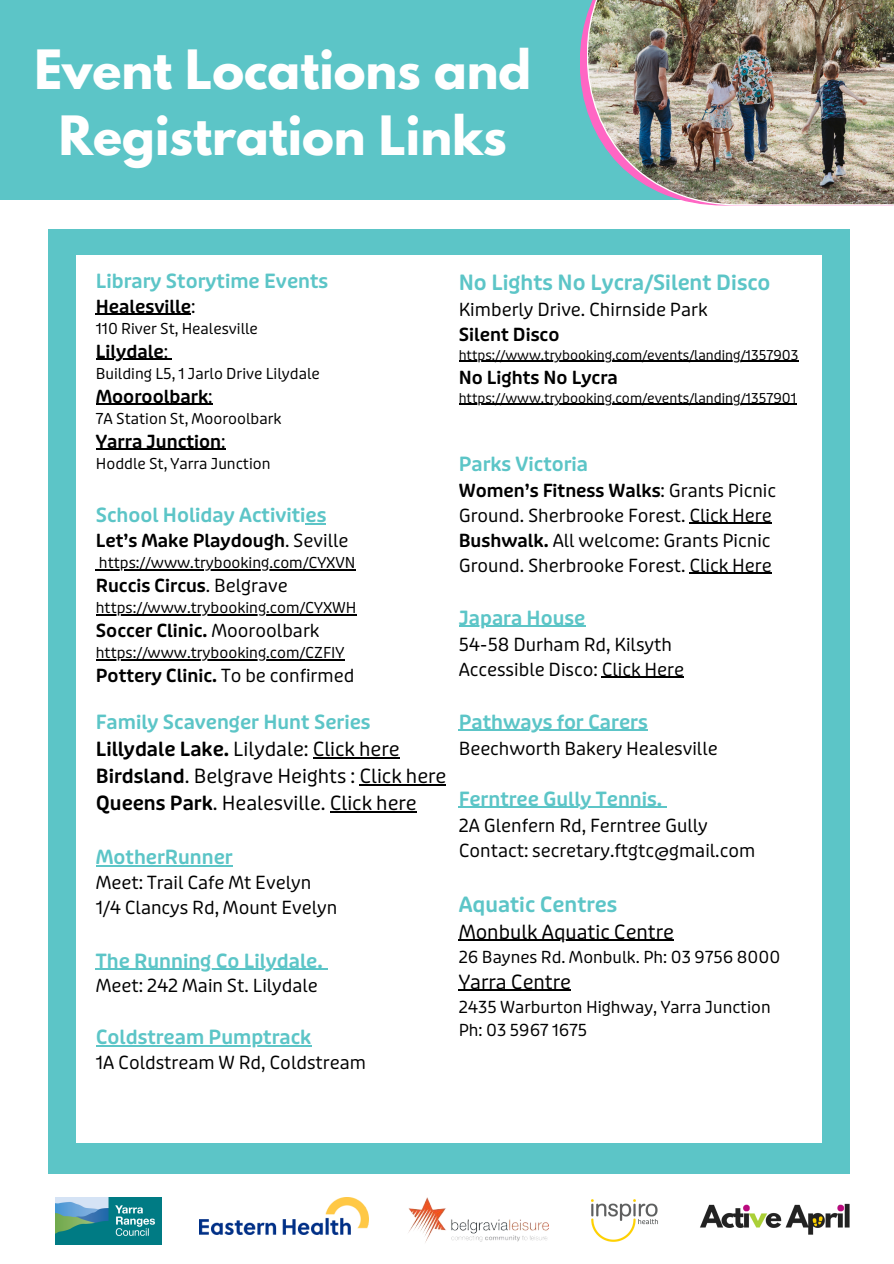
<style>
.page{position:relative;width:894px;height:1264px;background:#fff}
.page>*{position:absolute;margin:0;border:0;box-sizing:border-box;transform-origin:0 0}
.t1{font:700 48px/66.3px "League Spartan";color:#fff;text-align:center}
.t2{font:600 21px "Puffin Display Soft";color:#5cc5c7}
.t3{font:600 19.5px "Puffin Display Soft";color:#5cc5c7}
.t4{font:19.5px/27px "Puffin Display Soft";color:#000}
.t5{font:18px/25px "Puffin Display Soft";color:#000}
.t6{font:600 18px "Puffin Display Soft";color:#000}
.t7{font:16.5px/23px "Puffin Display Soft";color:#000}
.t8{font:15px "Puffin Display Soft";color:#000}
.t9{font:13.5px "Puffin Display Soft";color:#000}
.s1{font-weight:400}
.s2{font-weight:600;color:#5cc5c7}
.s3{font-weight:600}
</style>
<div class="page">
<div style="left:48px;top:229px;width:801px;height:944px;background:#5cc5c7"></div>
<img style="left:55px;top:1197px;width:106px;height:47px">
<img style="left:408px;top:1197px;width:140px;height:46px">
<img style="left:566px;top:1173px;width:116px;height:69px">
<img style="left:200px;top:1197px;width:169px;height:37px">
<div style="left:76px;top:255px;width:745px;height:887px;background:#fff"></div>
<hr style="left:96px;top:314px;width:95px;height:1px;background:#000">
<hr style="left:96px;top:359px;width:68px;height:1px;background:#000">
<hr style="left:96px;top:404px;width:112px;height:1px;background:#000">
<hr style="left:96px;top:449px;width:125px;height:1px;background:#000">
<svg style="left:305px;top:523px;width:21px;height:1px"></svg>
<hr style="left:99px;top:569px;width:256px;height:1px;background:#000">
<hr style="left:96px;top:614px;width:260px;height:1px;background:#000">
<hr style="left:96px;top:659px;width:248px;height:1px;background:#000">
<hr style="left:313px;top:757px;width:86px;height:1px;background:#000">
<hr style="left:359px;top:784px;width:87px;height:1px;background:#000">
<hr style="left:330px;top:811px;width:86px;height:1px;background:#000">
<hr style="left:96px;top:865px;width:137px;height:1px;background:#5cc5c7">
<hr style="left:96px;top:968px;width:227px;height:1px;background:#5cc5c7">
<hr style="left:96px;top:1045px;width:215px;height:1px;background:#5cc5c7">
<hr style="left:458px;top:360px;width:340px;height:1px;background:#000">
<hr style="left:458px;top:403px;width:338px;height:1px;background:#000">
<hr style="left:689px;top:522px;width:82px;height:1px;background:#000">
<hr style="left:689px;top:572px;width:82px;height:1px;background:#000">
<hr style="left:458px;top:625px;width:127px;height:1px;background:#5cc5c7">
<hr style="left:601px;top:676px;width:83px;height:1px;background:#000">
<hr style="left:458px;top:729px;width:189px;height:1px;background:#5cc5c7">
<hr style="left:458px;top:806px;width:204px;height:1px;background:#5cc5c7">
<hr style="left:458px;top:939px;width:216px;height:1px;background:#000">
<hr style="left:458px;top:989px;width:113px;height:1px;background:#000">
<img style="left:700px;top:1203px;width:150px;height:32px">
<div style="left:0;top:0;width:893px;height:199px;background:#5cc5c7"></div>
<svg style="left:579px;top:19px;width:7px;height:181px"></svg>
<img style="left:586px;top:0;width:307px;height:205px">
<p class="t1" style="left:34px;top:42px;width:498px">Event Locations and<br>Registration Links</p>
<p class="t3" style="left:96px;top:269px;width:234px">Library Storytime Events</p>
<p class="t6" style="left:96px;top:295px;width:101px">Healesville<span class="s1">:</span></p>
<p class="t8" style="left:96px;top:319px;width:164px">110 River St, Healesville</p>
<h1 class="t6" style="left:96px;top:340px;width:74px">Lilydale<span class="s1">:</span></h1>
<h1 class="t8" style="left:96px;top:364px;width:225px">Building L5, 1 Jarlo Drive Lilydale</h1>
<h1 class="t6" style="left:96px;top:385px;width:118px">Mooroolbark<span class="s1">:</span></h1>
<h1 class="t8" style="left:96px;top:409px;width:187px">7A Station St, Mooroolbark</h1>
<h1 class="t6" style="left:96px;top:430px;width:131px">Yarra Junction<span class="s1">:</span></h1>
<h1 class="t8" style="left:96px;top:454px;width:176px">Hoddle St, Yarra Junction</h1>
<h1 class="t3" style="left:96px;top:503px;width:232px">School Holiday Activities</h1>
<h1 class="t6" style="left:96px;top:529px;width:254px">Let’s Make Playdough<span class="s1">. Seville</span></h1>
<h3 class="t8" style="left:99px;top:553px;width:258px">https://www.trybooking.com/CYXVN</h3>
<h3 class="t6" style="left:96px;top:574px;width:193px">Ruccis Circus<span class="s1">. Belgrave</span></h3>
<h2 class="t8" style="left:96px;top:598px;width:262px">https://www.trybooking.com/CYXWH</h2>
<h2 class="t6" style="left:96px;top:619px;width:225px">Soccer Clinic. <span class="s1">Mooroolbark</span></h2>
<h2 class="t8" style="left:96px;top:643px;width:250px">https://www.trybooking.com/CZFIY</h2>
<h2 class="t6" style="left:96px;top:664px;width:260px">Pottery Clinic. <span class="s1">To be confirmed</span></h2>
<h2 class="t4" style="left:96px;top:709px;width:352px"><span class="s2">Family Scavenger Hunt Series </span><span class="s3">Lillydale Lake.</span> Lilydale: Click here <span class="s3">Birdsland</span>. Belgrave Heights : Click here <span class="s3">Queens Park</span>. Healesville. Click here</h2>
<h2 class="t3" style="left:96px;top:845px;width:138px">MotherRunner</h2>
<h2 class="t5" style="left:96px;top:870px;width:243px">Meet: Trail Cafe Mt Evelyn<br>1/4 Clancys Rd, Mount Evelyn</h2>
<h2 class="t3" style="left:96px;top:948px;width:228px">The Running Co Lilydale.</h2>
<h2 class="t5" style="left:96px;top:974px;width:223px">Meet: 242 Main St. Lilydale</h2>
<p class="t3" style="left:96px;top:1025px;width:217px">Coldstream Pumptrack</p>
<p class="t5" style="left:96px;top:1050px;width:271px">1A Coldstream W Rd, Coldstream</p>
<p class="t2" style="left:458px;top:269px;width:313px">No Lights No Lycra/Silent Disco</p>
<p class="t5" style="left:458px;top:297px;width:250px">Kimberly Drive. Chirnside Park</p>
<p class="t6" style="left:458px;top:323px;width:102px">Silent Disco</p>
<p class="t9" style="left:458px;top:346px;width:341px">https://www.trybooking.com/events/landing/1357903</p>
<p class="t6" style="left:458px;top:366px;width:161px">No Lights No Lycra</p>
<h2 class="t9" style="left:458px;top:389px;width:339px">https://www.trybooking.com/events/landing/1357901</h2>
<h2 class="t3" style="left:458px;top:451px;width:131px">Parks Victoria</h2>
<h2 class="t5" style="left:458px;top:478px;width:319px"><span class="s3">Women’s Fitness Walks</span>: Grants Picnic Ground. Sherbrooke Forest. Click Here <span class="s3">Bushwalk.</span> All welcome: Grants Picnic Ground. Sherbrooke Forest. Click Here</h2>
<h2 class="t3" style="left:458px;top:605px;width:128px">Japara House</h2>
<h2 class="t5" style="left:458px;top:632px;width:227px">54-58 Durham Rd, Kilsyth<br>Accessible Disco: Click Here</h2>
<h2 class="t3" style="left:458px;top:709px;width:190px">Pathways for Carers</h2>
<h2 class="t5" style="left:458px;top:736px;width:260px">Beechworth Bakery Healesville</h2>
<h3 class="t3" style="left:458px;top:786px;width:205px">Ferntree Gully Tennis.</h3>
<h3 class="t5" style="left:458px;top:813px;width:298px">2A Glenfern Rd, Ferntree Gully<br>Contact: secretary.ftgtc@gmail.com</h3>
<p class="t2" style="left:458px;top:891px;width:160px">Aquatic Centres</p>
<p class="t4" style="left:458px;top:919px;width:217px">Monbulk Aquatic Centre</p>
<p class="t7" style="left:458px;top:946px;width:323px">26 Baynes Rd. Monbulk. Ph: 03 9756 8000</p>
<p class="t4" style="left:458px;top:969px;width:114px">Yarra Centre</p>
<p class="t7" style="left:458px;top:996px;width:313px">2435 Warburton Highway, Yarra Junction<br>Ph: 03 5967 1675</p>
</div>
